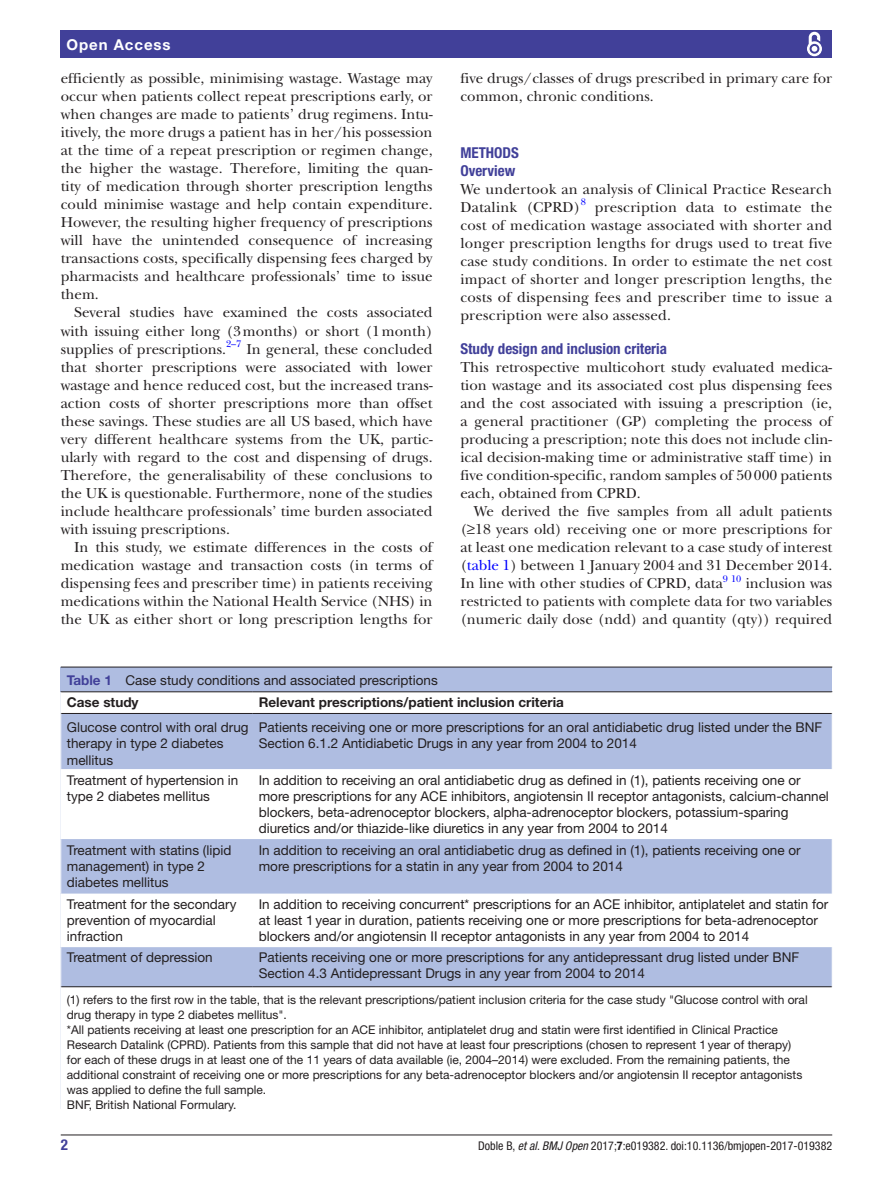
<style>
.page{position:relative;width:893px;height:1191px;background:#fff}
.page>*{position:absolute;margin:0;border:0;box-sizing:border-box;transform-origin:0 0}
.t1{font:15px/18px "New Baskerville";color:#231f20;text-align:justify}
.t2{font:700 condensed 15px/18px "Helvetica Neue LT Std";color:#414099}
.t3{font:700 15px "Helvetica Neue LT Std";letter-spacing:.065em;color:#fff}
.t4{font:13.5px/16.2px "Helvetica Neue LT Std";color:#231f20}
.t5{font:700 13.5px "Helvetica Neue LT Std";color:#231f20}
.t6{font:12px/15px "Helvetica Neue LT Std";color:#231f20}
.t7{font:condensed 12px "Helvetica Neue LT Std";color:#231f20}
.t8{font:9.9px "New Baskerville";color:#00f}
.s1{color:#00f}
.s2{font-weight:700;color:#414099}
.s3{font-weight:700}
.s4{font-style:italic}
</style>
<div class="page">
<hr style="left:61px;top:1134px;width:771px;height:1px;background:#231f20">
<div style="left:61px;top:31px;width:771px;height:27px;background:#414099"></div>
<svg style="left:807px;top:31px;width:15px;height:26px"></svg>
<div style="left:61px;top:667px;width:771px;height:442px;background:#afbde1"></div>
<hr style="left:61px;top:666px;width:771px;height:1px;background:#231f20">
<div style="left:61px;top:692px;width:771px;height:416px;background:#fff"></div>
<svg style="left:61px;top:714px;width:771px;height:272px"></svg>
<hr style="left:61px;top:691px;width:192px;height:1px;background:#231f20">
<hr style="left:61px;top:713px;width:192px;height:1px;background:#231f20">
<hr style="left:253px;top:691px;width:579px;height:1px;background:#231f20">
<hr style="left:253px;top:713px;width:579px;height:1px;background:#231f20">
<hr style="left:61px;top:986px;width:192px;height:1px;background:#231f20">
<hr style="left:253px;top:986px;width:579px;height:1px;background:#231f20">
<svg style="left:60px;top:692px;width:1px;height:21px"></svg>
<hr style="left:61px;top:1018px;width:771px;height:2px;background:#fff">
<hr style="left:61px;top:1093px;width:771px;height:2px;background:#fff">
<hr style="left:61px;top:1108px;width:771px;height:2px;background:#fff">
<p class="t3" style="left:66px;top:35px;width:106px">Open Access</p>
<p class="t1" style="left:61px;top:69px;width:373px">efficiently as possible, minimising wastage. Wastage may occur when patients collect repeat prescriptions early, or when changes are made to patients’ drug regimens. Intu&shy;itively, the more drugs a patient has in her/his possession at the time of a repeat prescription or regimen change, the higher the wastage. Therefore, limiting the quan&shy;tity of medication through shorter prescription lengths could minimise wastage and help contain expenditure.<br>However, the resulting higher frequency of prescriptions will have the unintended consequence of increasing transactions costs, specifically dispensing fees charged by pharmacists and healthcare professionals’ time to issue them.</p>
<p class="t1" style="left:61px;top:304px;width:373px;text-indent:14px">Several studies have examined the costs associated with issuing either long (3months) or short (1month) supplies of prescriptions.<sup>2–7</sup> In general, these concluded that shorter prescriptions were associated with lower wastage and hence reduced cost, but the increased trans&shy;action costs of shorter prescriptions more than offset these savings. These studies are all US based, which have very different healthcare systems from the UK, partic&shy;ularly with regard to the cost and dispensing of drugs.<br>Therefore, the generalisability of these conclusions to the UK is questionable. Furthermore, none of the studies include healthcare professionals’ time burden associated with issuing prescriptions.</p>
<p class="t1" style="left:61px;top:538px;width:373px;text-indent:13px">In this study, we estimate differences in the costs of medication wastage and transaction costs (in terms of dispensing fees and prescriber time) in patients receiving medications within the National Health Service (NHS) in the UK as either short or long prescription lengths for</p>
<p class="t1" style="left:460px;top:69px;width:373px">five drugs/classes of drugs prescribed in primary care for common, chronic conditions.</p>
<p class="t2" style="left:460px;top:143px;width:60px">Methods<br>Overview</p>
<p class="t1" style="left:460px;top:180px;width:373px">We undertook an analysis of Clinical Practice Research<br>Datalink (CPRD)</p>
<p class="t8" style="left:581px;top:196px;width:7px">8</p>
<p class="t1" style="left:460px;top:198px;width:373px;text-indent:134px">prescription data to estimate the cost of medication wastage associated with shorter and longer prescription lengths for drugs used to treat five case study conditions. In order to estimate the net cost impact of shorter and longer prescription lengths, the costs of dispensing fees and prescriber time to issue a prescription were also assessed.</p>
<p class="t2" style="left:460px;top:340px;width:208px">Study design and inclusion criteria</p>
<p class="t1" style="left:460px;top:358px;width:373px">This retrospective multicohort study evaluated medica&shy;tion wastage and its associated cost plus dispensing fees and the cost associated with issuing a prescription (ie, a general practitioner (GP) completing the process of producing a prescription; note this does not include clin&shy;ical decision-making time or administrative staff time) in five condition-specific, random samples of 50000 patients each, obtained from CPRD.</p>
<p class="t1" style="left:460px;top:502px;width:373px;text-indent:14px">We derived the five samples from all adult patients (≥18 years old) receiving one or more prescriptions for at least one medication relevant to a case study of interest (<span class="s1">table 1</span>) between 1 January 2004 and 31 December 2014.<br>In line with other studies of CPRD, data<sup>9</sup> <sup>10</sup> inclusion was restricted to patients with complete data for two variables (numeric daily dose (ndd) and quantity (qty)) required</p>
<p class="t4" style="left:67px;top:669px;width:373px;line-height:22px"><span class="s2">Table 1</span> Case study conditions and associated prescriptions<br><span class="s3">Case study</span></p>
<p class="t5" style="left:259px;top:694px;width:307px">Relevant prescriptions/patient inclusion criteria</p>
<p class="t4" style="left:67px;top:719px;width:183px">Glucose control with oral drug therapy in type 2 diabetes mellitus</p>
<p class="t4" style="left:259px;top:719px;width:565px">Patients receiving one or more prescriptions for an oral antidiabetic drug listed under the BNF<br>Section 6.1.2 Antidiabetic Drugs in any year from 2004 to 2014</p>
<p class="t4" style="left:67px;top:771px;width:173px">Treatment of hypertension in type 2 diabetes mellitus</p>
<p class="t4" style="left:259px;top:771px;width:572px">In addition to receiving an oral antidiabetic drug as defined in (1), patients receiving one or more prescriptions for any ACE inhibitors, angiotensin II receptor antagonists, calcium-channel blockers, beta-adrenoceptor blockers, alpha-adrenoceptor blockers, potassium-sparing diuretics and/or thiazide-like diuretics in any year from 2004 to 2014</p>
<p class="t4" style="left:67px;top:842px;width:166px">Treatment with statins (lipid management) in type 2 diabetes mellitus</p>
<p class="t4" style="left:259px;top:842px;width:543px">In addition to receiving an oral antidiabetic drug as defined in (1), patients receiving one or more prescriptions for a statin in any year from 2004 to 2014</p>
<p class="t4" style="left:67px;top:896px;width:171px">Treatment for the secondary prevention of myocardial infraction</p>
<p class="t4" style="left:259px;top:896px;width:571px">In addition to receiving concurrent* prescriptions for an ACE inhibitor, antiplatelet and statin for at least 1year in duration, patients receiving one or more prescriptions for beta-adrenoceptor blockers and/or angiotensin II receptor antagonists in any year from 2004 to 2014</p>
<p class="t4" style="left:67px;top:948px;width:147px">Treatment of depression</p>
<p class="t4" style="left:259px;top:948px;width:542px">Patients receiving one or more prescriptions for any antidepressant drug listed under BNF<br>Section 4.3 Antidepressant Drugs in any year from 2004 to 2014</p>
<p class="t6" style="left:67px;top:992px;width:742px">(1) refers to the first row in the table, that is the relevant prescriptions/patient inclusion criteria for the case study "Glucose control with oral drug therapy in type 2 diabetes mellitus".<br>*All patients receiving at least one prescription for an ACE inhibitor, antiplatelet drug and statin were first identified in Clinical Practice Research Datalink (CPRD). Patients from this sample that did not have at least four prescriptions (chosen to represent 1year of therapy) for each of these drugs in at least one of the 11 years of data available (ie, 2004–2014) were excluded. From the remaining patients, the additional constraint of receiving one or more prescriptions for any beta-adrenoceptor blockers and/or angiotensin II receptor antagonists was applied to define the full sample.<br>BNF, British National Formulary.</p>
<p class="t2" style="left:61px;top:1135px;width:9px">2</p>
<p class="t7" style="left:478px;top:1138px;width:356px">Doble B, <span class="s4">et al</span>. <span class="s4">BMJ Open</span> 2017;<span class="s3">7</span>:e019382. doi:10.1136/bmjopen-2017-019382</p>
</div>
